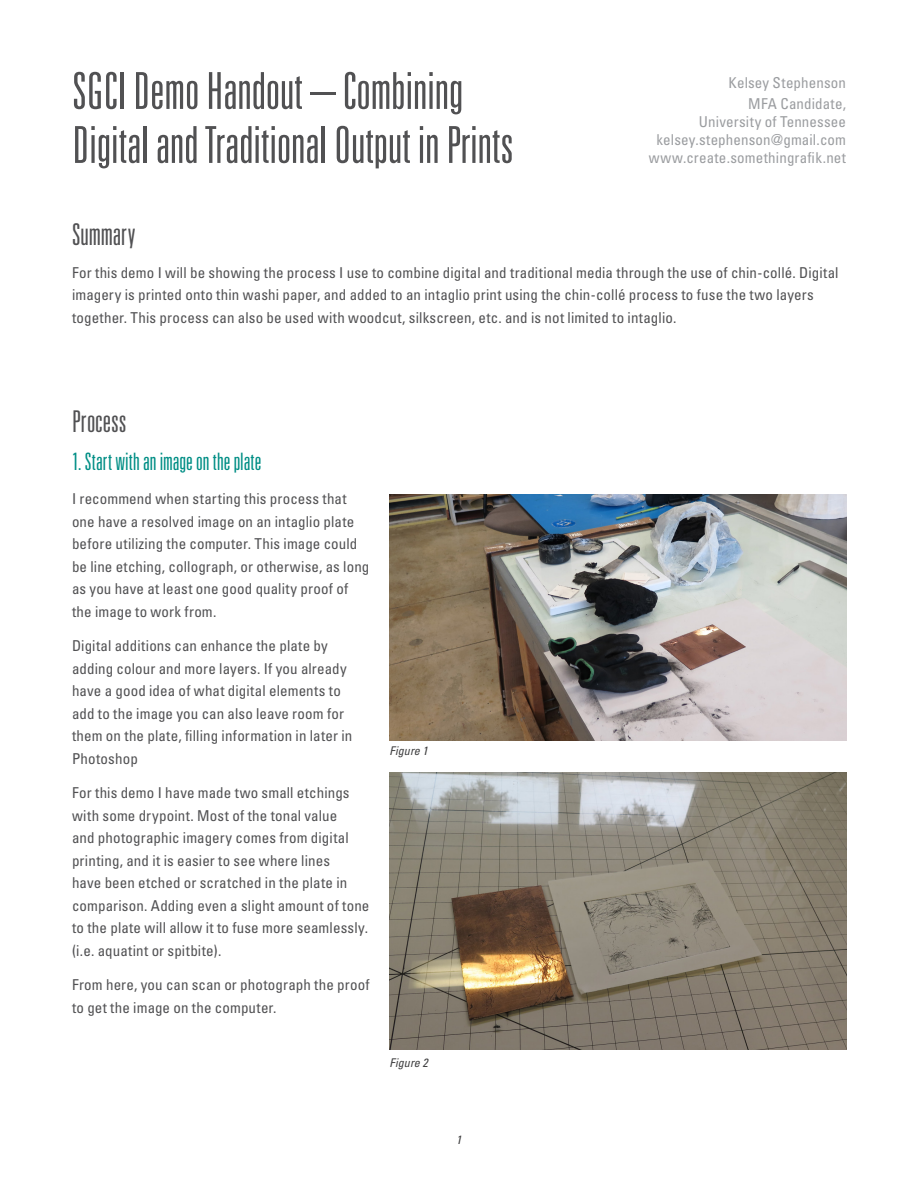
<style>
.page{position:relative;width:918px;height:1188px;background:#fff}
.page>*{position:absolute;margin:0;border:0;box-sizing:border-box;transform-origin:0 0}
.heading2{font:300 ultra-condensed 51px/54px "Univers LT Std";color:#515153}
.heading3{font:300 ultra-condensed 30px "Univers LT Std";letter-spacing:-.005em;color:#515153}
.heading4{font:300 ultra-condensed 24px "Univers LT Std";color:#008e85}
.body{font:condensed 15px/22.5px "Univers LT Std";letter-spacing:.01em;color:#515153}
.body-2{font:condensed 15px "Univers LT Std";letter-spacing:.01em;color:#9b9da0}
.t1{font:italic condensed 12px "Univers LT Std";letter-spacing:.015em;color:#3e3e3f}
</style>
<div class="page">
<img style="left:389px;top:495px;width:457px;height:246px">
<img style="left:389px;top:772px;width:457px;height:278px">
<p class="heading2" style="left:72px;top:64px;width:443px">SGCI Demo Handout – Combining<br>Digital and Traditional Output in Prints</p>
<p class="body-2" style="left:729px;top:73px;width:119px">Kelsey Stephenson</p>
<p class="body-2" style="left:748px;top:94px;width:99px">MFA Candidate,</p>
<p class="body-2" style="left:699px;top:112px;width:149px">University of Tennessee</p>
<p class="body-2" style="left:657px;top:130px;width:191px">kelsey.stephenson@gmail.com</p>
<p class="body-2" style="left:649px;top:148px;width:199px">www.create.somethingrafik.net</p>
<p class="heading3" style="left:72px;top:219px;width:65px">Summary</p>
<p class="body" style="left:72px;top:261px;width:768px">For this demo I will be showing the process I use to combine digital and traditional media through the use of chin-collé. Digital imagery is printed onto thin washi paper, and added to an intaglio print using the chin-collé process to fuse the two layers together. This process can also be used with woodcut, silkscreen, etc. and is not limited to intaglio.</p>
<p class="heading3" style="left:72px;top:406px;width:56px">Process</p>
<p class="heading4" style="left:72px;top:449px;width:191px">1. Start with an image on the plate</p>
<p class="body" style="left:72px;top:487px;width:299px">I recommend when starting this process that one have a resolved image on an intaglio plate before utilizing the computer. This image could be line etching, collograph, or otherwise, as long as you have at least one good quality proof of the image to work from.</p>
<p class="body" style="left:72px;top:634px;width:282px">Digital additions can enhance the plate by adding colour and more layers. If you already have a good idea of what digital elements to add to the image you can also leave room for them on the plate, filling information in later in Photoshop</p>
<p class="body" style="left:72px;top:781px;width:299px">For this demo I have made two small etchings with some drypoint. Most of the tonal value<br>and photographic imagery comes from digital printing, and it is easier to see where lines<br>have been etched or scratched in the plate in comparison. Adding even a slight amount of tone to the plate will allow it to fuse more seamlessly. (i.e. aquatint or spitbite).</p>
<p class="body" style="left:72px;top:973px;width:299px">From here, you can scan or photograph the proof to get the image on the computer.</p>
<p class="t1" style="left:389px;top:743px;width:40px">Figure 1</p>
<p class="t1" style="left:389px;top:1055px;width:40px">Figure 2</p>
<p class="t1" style="left:456px;top:1132px;width:7px">1</p>
</div>
